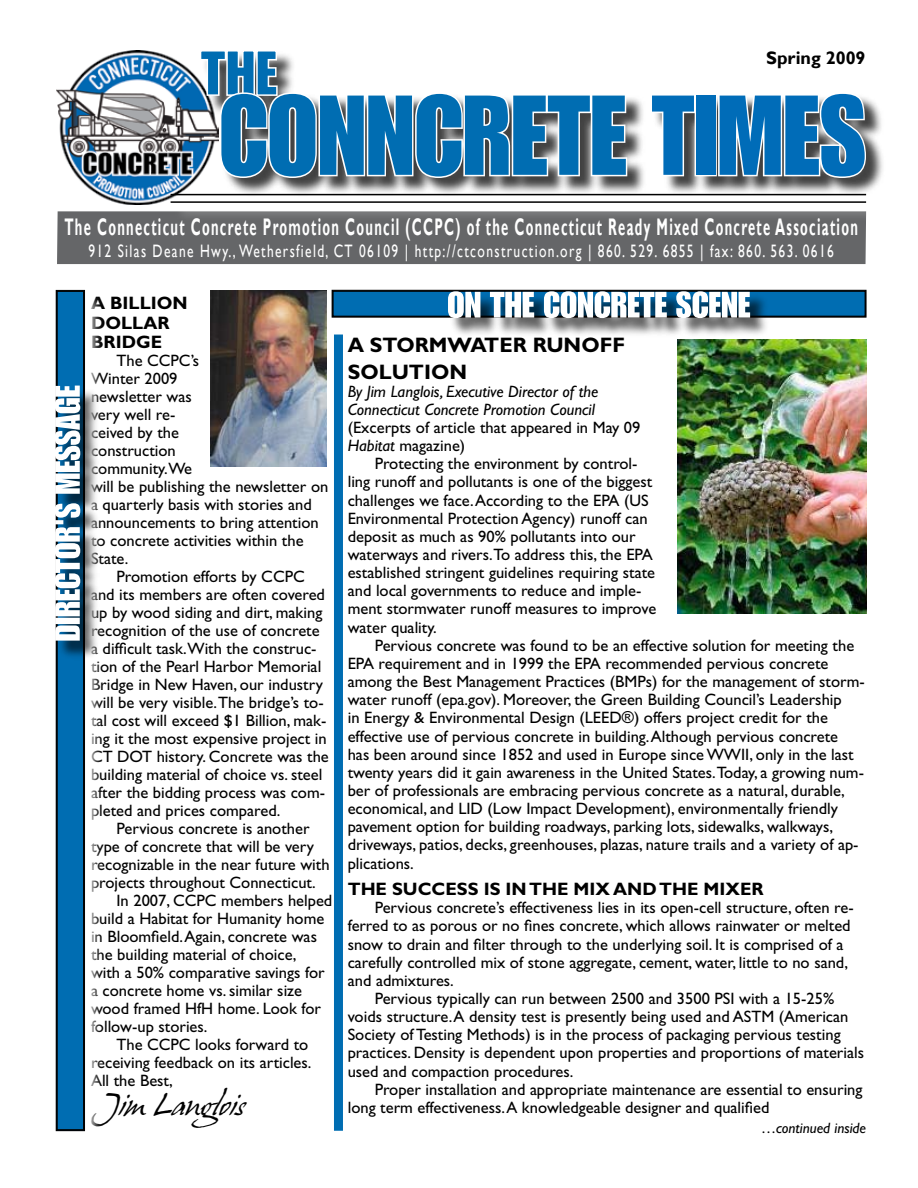
<style>
.page{position:relative;width:918px;height:1188px;background:#fff}
.page>*{position:absolute;margin:0;border:0;box-sizing:border-box;transform-origin:0 0}
.t1{font:111px "GENUINE";color:#006db2;scale:.94 1}
.t2{font:27px "Hans Hand";letter-spacing:-.01em;color:#000}
.t3{font:700 24px "Gill Sans";letter-spacing:.1em;color:#fff;scale:.54 1}
.t4{font:700 21px/27px "Gill Sans";color:#000}
.t5{font:18px "Gill Sans";letter-spacing:.1em;color:#fff;scale:.75 1}
.t6{font:700 18px/19.8px "Gill Sans";color:#000}
.t7{font:700 18px "Gill Sans";color:#000}
.t8{font:16.5px/18.1px "Gill Sans";color:#000}
.t9{font:italic 16.5px/18.1px "Gill Sans";color:#000}
.t10{font:italic 15px "Gill Sans";color:#000}
.s1{color:#006cb8}
.s2{font-style:italic}
.s3{font-style:normal}
</style>
<div class="page">
<img style="left:56px;top:51px;width:162px;height:154px">
<div style="left:57px;top:211px;width:809px;height:53px;background:#656668"></div>
<div style="left:334px;top:335px;width:9px;height:796px;background:#006db2"></div>
<div style="left:173px;top:195px;width:712px;height:28px;background:#fff;opacity:.75"></div>
<hr style="left:171px;top:194px;width:695px;height:1px;background:#000">
<hr style="left:171px;top:201px;width:695px;height:2px;background:#000">
<svg style="left:55px;top:290px;width:195px;height:842px"></svg>
<div style="left:450px;top:293px;width:319px;height:45px;background:#000;opacity:.75"></div>
<svg style="left:332px;top:290px;width:534px;height:28px"></svg>
<img style="left:211px;top:290px;width:115px;height:176px">
<div style="left:220px;top:93px;width:666px;height:105px;background:#000;opacity:.75"></div>
<svg style="left:199px;top:51px;width:430px;height:129px"></svg>
<svg style="left:649px;top:93px;width:48px;height:85px"></svg>
<div style="left:695px;top:94px;width:22px;height:82px;border:3px solid #fff"></div>
<svg style="left:717px;top:93px;width:151px;height:87px"></svg>
<img style="left:677px;top:339px;width:189px;height:275px">
<p class="t7" style="left:766px;top:47px;width:101px">Spring 2009</p>
<h1 class="t1" style="left:219px;top:71px;width:690px">CONNCRETE <span class="s1">TIMES</span></h1>
<h3 class="t3" style="left:64px;top:213px;width:1471px">The Connecticut Concrete Promotion Council (CCPC) of the Connecticut Ready Mixed Concrete Association</h3>
<p class="t5" style="left:88px;top:240px;width:996px">912 Silas Deane Hwy., Wethersfield, CT 06109 | http://ctconstruction.org | 860. 529. 6855 | fax: 860. 563. 0616</p>
<p class="t6" style="left:91px;top:293px;width:98px">A BILLION<br>DOLLAR<br>BRIDGE</p>
<p class="t8" style="left:91px;top:352px;width:239px;text-indent:25px">The CCPC’s<br>Winter 2009<br>newsletter was<br>very well re-<br>ceived by the<br>construction<br>community.We<br>will be publishing the newsletter on a quarterly basis with stories and announcements to bring attention to concrete activities within the<br>State.</p>
<p class="t8" style="left:91px;top:568px;width:239px;text-indent:25px">Promotion efforts by CCPC and its members are often covered up by wood siding and dirt, making recognition of the use of concrete a difficult task.With the construc&shy;tion of the Pearl Harbor Memorial Bridge in New Haven, our industry will be very visible.The bridge’s to&shy;tal cost will exceed $1 Billion, mak&shy;ing it the most expensive project in CT DOT history. Concrete was the building material of choice vs. steel after the bidding process was com&shy;pleted and prices compared.</p>
<p class="t8" style="left:116px;top:820px;width:195px">Pervious concrete is another</p>
<p class="t8" style="left:91px;top:838px;width:225px">type of concrete that will be very</p>
<p class="t8" style="left:91px;top:856px;width:240px">recognizable in the near future with</p>
<p class="t8" style="left:91px;top:874px;width:226px">projects throughout Connecticut.</p>
<p class="t8" style="left:116px;top:892px;width:217px">In 2007, CCPC members helped</p>
<p class="t8" style="left:91px;top:910px;width:235px">build a Habitat for Humanity home</p>
<p class="t8" style="left:91px;top:928px;width:228px">in Bloomfield.Again, concrete was</p>
<p class="t8" style="left:91px;top:946px;width:207px">the building material of choice,</p>
<p class="t8" style="left:91px;top:964px;width:235px">with a 50% comparative savings for</p>
<p class="t8" style="left:91px;top:982px;width:213px">a concrete home vs. similar size</p>
<p class="t8" style="left:91px;top:1000px;width:232px">wood framed HfH home. Look for</p>
<p class="t8" style="left:91px;top:1018px;width:118px">follow-up stories.</p>
<p class="t8" style="left:116px;top:1036px;width:193px">The CCPC looks forward to</p>
<p class="t8" style="left:91px;top:1054px;width:222px">receiving feedback on its articles.</p>
<p class="t8" style="left:91px;top:1072px;width:83px">All the Best,</p>
<h2 class="t2" style="left:91px;top:1090px;width:155px">Jim Langlois</h2>
<p class="t4" style="left:348px;top:331px;width:279px">A STORMWATER RUNOFF<br>SOLUTION</p>
<p class="t9" style="left:348px;top:382px;width:252px">By Jim Langlois, Executive Director of the<br>Connecticut Concrete Promotion Council</p>
<p class="t8" style="left:348px;top:418px;width:294px">(Excerpts of article that appeared in May 09<br><span class="s2">Habitat</span> magazine)</p>
<p class="t8" style="left:348px;top:455px;width:310px;text-indent:27px">Protecting the environment by control&shy;ling runoff and pollutants is one of the biggest challenges we face.According to the EPA (US Environmental Protection Agency) runoff can deposit as much as 90% pollutants into our waterways and rivers.To address this, the EPA established stringent guidelines requiring state and local governments to reduce and imple&shy;ment stormwater runoff measures to improve water quality.</p>
<p class="t8" style="left:348px;top:636px;width:519px;text-indent:27px">Pervious concrete was found to be an effective solution for meeting the EPA requirement and in 1999 the EPA recommended pervious concrete among the Best Management Practices (BMPs) for the management of storm&shy;water runoff (epa.gov). Moreover, the Green Building Council’s Leadership<br>in Energy &amp; Environmental Design (LEED®) offers project credit for the effective use of pervious concrete in building.Although pervious concrete<br>has been around since 1852 and used in Europe sinceWWII, only in the last twenty years did it gain awareness in the United States.Today, a growing num&shy;ber of professionals are embracing pervious concrete as a natural, durable, economical, and LID (Low Impact Development), environmentally friendly pavement option for building roadways, parking lots, sidewalks, walkways, driveways, patios, decks, greenhouses, plazas, nature trails and a variety of ap&shy;plications.</p>
<p class="t6" style="left:348px;top:879px;width:418px">THE SUCCESS IS IN THE MIX AND THE MIXER</p>
<p class="t8" style="left:348px;top:899px;width:507px;text-indent:27px">Pervious concrete’s effectiveness lies in its open-cell structure, often re&shy;ferred to as porous or no fines concrete, which allows rainwater or melted snow to drain and filter through to the underlying soil. It is comprised of a carefully controlled mix of stone aggregate, cement, water, little to no sand, and admixtures.</p>
<p class="t8" style="left:348px;top:989px;width:518px;text-indent:27px">Pervious typically can run between 2500 and 3500 PSI with a 15-25% voids structure.A density test is presently being used and ASTM (American Society of Testing Methods) is in the process of packaging pervious testing practices. Density is dependent upon properties and proportions of materials used and compaction procedures.</p>
<p class="t8" style="left:348px;top:1080px;width:516px;text-indent:27px">Proper installation and appropriate maintenance are essential to ensuring long term effectiveness.A knowledgeable designer and qualified</p>
<p class="t10" style="left:761px;top:1119px;width:106px"><span class="s3">…</span>continued inside</p>
</div>
